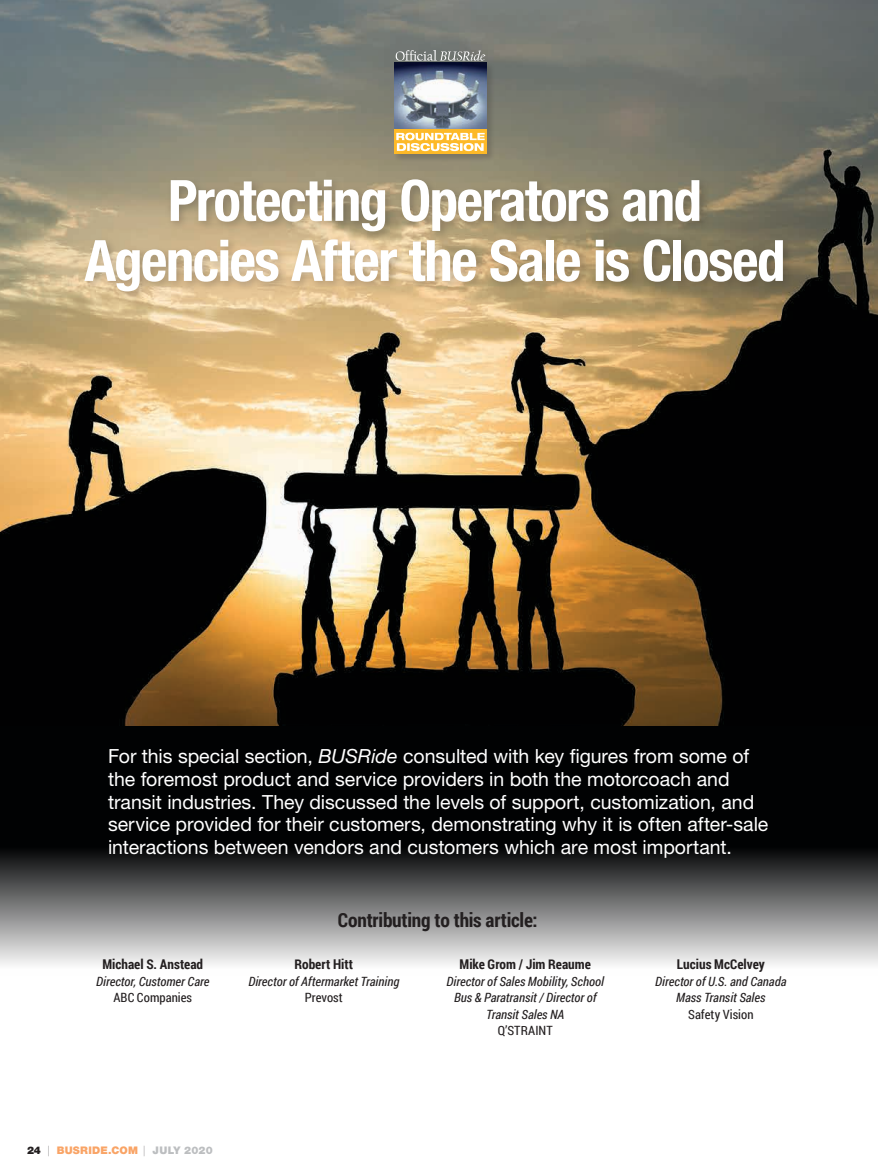
<style>
.page{position:relative;width:878px;height:1175px;background:#fff}
.page>*{position:absolute;margin:0;border:0;box-sizing:border-box;transform-origin:0 0}
.t1{font:700 condensed 57px/60px "Helvetica Neue LT Std";letter-spacing:-.025em;color:#fff;text-align:center}
.t2{font:19.5px/22.5px "Helvetica Neue LT Std";letter-spacing:-.005em;color:#fff}
.t3{font:700 19.5px "Roboto Condensed";letter-spacing:-.01em;color:#231f20}
.t4{font:700 13.5px "Roboto Condensed";color:#231f20}
.t5{font:italic 12.75px/16.5px "Roboto Condensed";color:#231f20;text-align:center}
.t6{font:12.75px "Roboto Condensed";color:#231f20}
.t7{font:900 10.5px "Helvetica Neue LT Std";letter-spacing:.02em;color:#f9a466}
.s1{font-style:italic}
.s2{color:#231f20}
.s3{font-weight:200;color:#231f20}
.s4{color:#bcbec0}
</style>
<div class="page">
<svg style="left:0;top:725px;width:878px;height:240px;background:#3d3d3e"></svg>
<img style="left:0;top:0;width:878px;height:725px">
<div style="left:393px;top:62px;width:102px;height:100px;background:#231f20;opacity:.18"></div>
<img style="left:394px;top:62px;width:92px;height:67px">
<svg style="left:394px;top:129px;width:92px;height:25px"></svg>
<svg style="left:396px;top:133px;width:88px;height:18px"></svg>
<svg style="left:395px;top:50px;width:90px;height:11px"></svg>
<div style="left:81px;top:175px;width:713px;height:127px;background:#231f20;opacity:.25"></div>
<h1 class="t1" style="left:84px;top:170px;width:702px">Protecting Operators and<br>Agencies After the Sale is Closed</h1>
<p class="t2" style="left:108px;top:745px;width:661px">For this special section, <span class="s1">BUSRide</span> consulted with key figures from some of the foremost product and service providers in both the motorcoach and transit industries. They discussed the levels of support, customization, and service provided for their customers, demonstrating why it is often after-sale interactions between vendors and customers which are most important.</p>
<p class="t4" style="left:102px;top:954px;width:102px">Michael S. Anstead</p>
<p class="t5" style="left:96px;top:972px;width:115px">Director, Customer Care</p>
<p class="t6" style="left:113px;top:988px;width:80px">ABC Companies</p>
<p class="t3" style="left:338px;top:906px;width:201px">Contributing to this article:</p>
<p class="t4" style="left:294px;top:954px;width:60px">Robert Hitt</p>
<p class="t5" style="left:248px;top:972px;width:152px">Director of Aftermarket Training</p>
<p class="t6" style="left:305px;top:988px;width:39px">Prevost</p>
<p class="t4" style="left:459px;top:954px;width:133px">Mike Grom / Jim Reaume</p>
<p class="t5" style="left:446px;top:972px;width:159px">Director of Sales Mobility, School<br>Bus &amp; Paratransit / Director of<br>Transit Sales NA</p>
<p class="t6" style="left:497px;top:1021px;width:56px">Q’STRAINT</p>
<p class="t7" style="left:27px;top:1143px;width:187px"><span class="s2">24</span> <span class="s3">|</span> BUSRIDE.COM <span class="s3">|</span> <span class="s4">JULY 2020</span></p>
<p class="t4" style="left:677px;top:954px;width:89px">Lucius McCelvey</p>
<p class="t5" style="left:655px;top:972px;width:133px">Director of U.S. and Canada<br>Mass Transit Sales</p>
<p class="t6" style="left:688px;top:1005px;width:67px">Safety Vision</p>
</div>
